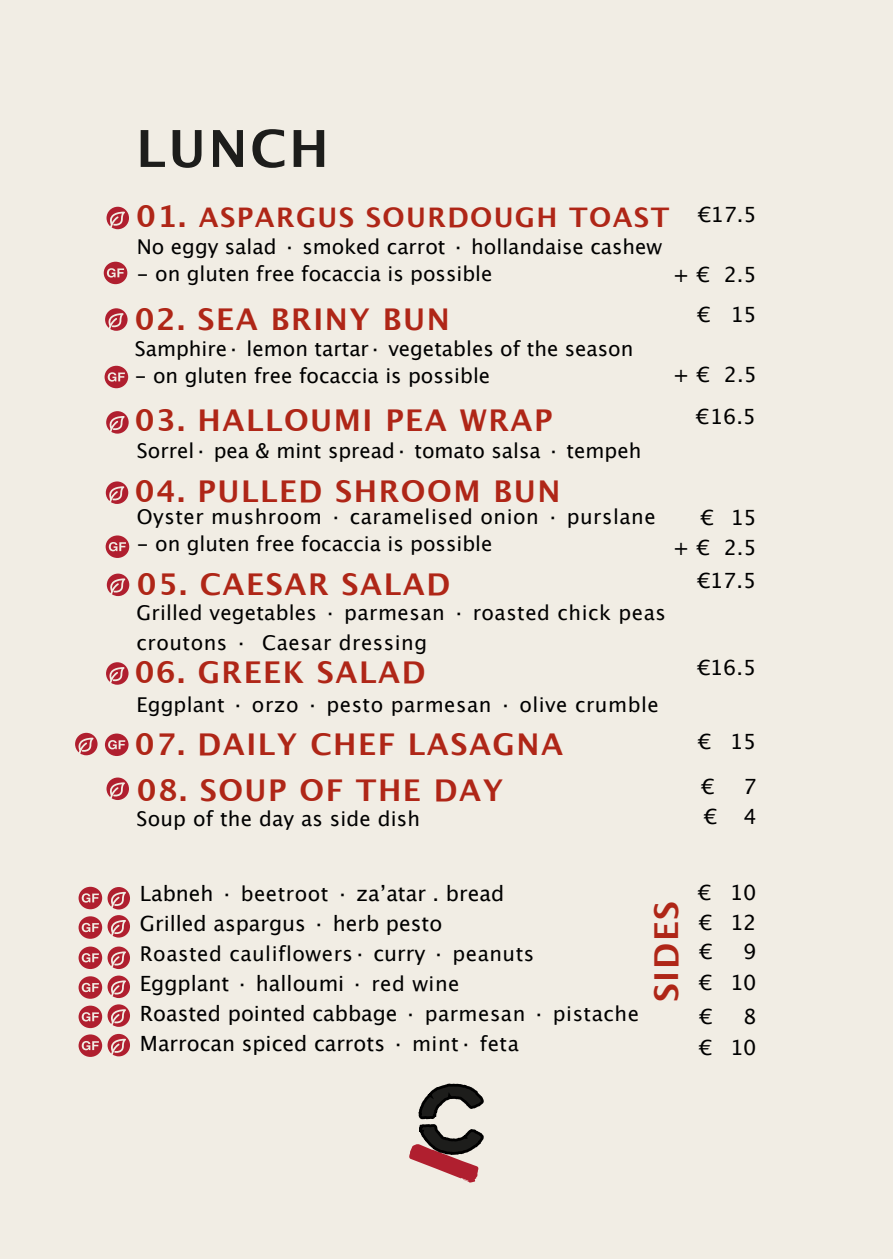
<style>
.page{position:relative;width:893px;height:1259px;background:#f1ede4}
.page>*{position:absolute;margin:0;border:0;box-sizing:border-box;transform-origin:0 0}
.t1{font:700 51px "Lucida Grande";letter-spacing:.05em;color:#1d1d1b}
.t2{font:700 33px "Lucida Grande";letter-spacing:.05em;color:#af2617}
.t3{font:700 30px "Lucida Grande";letter-spacing:.05em;color:#af2617}
.t4{font:700 27px "Lucida Grande";letter-spacing:.05em;color:#af2617}
.t5{font:21px/30px "Lucida Grande";color:#000}
.t6{font:20.4px "Lucida Grande";color:#000}
.t7{font:20.4px/30px "Lucida Grande";letter-spacing:.025em;color:#000}
.s1{font-size:30px}
.s2{font-size:20.4px}
.s3{font-size:21px}
</style>
<div class="page">
<svg style="left:105px;top:308px;width:23px;height:23px"></svg>
<svg style="left:107px;top:207px;width:22px;height:22px"></svg>
<svg style="left:106px;top:481px;width:22px;height:23px"></svg>
<svg style="left:107px;top:573px;width:22px;height:23px"></svg>
<svg style="left:106px;top:662px;width:23px;height:23px"></svg>
<svg style="left:75px;top:733px;width:23px;height:22px"></svg>
<svg style="left:106px;top:411px;width:23px;height:22px"></svg>
<svg style="left:108px;top:887px;width:22px;height:22px"></svg>
<svg style="left:108px;top:915px;width:22px;height:22px"></svg>
<svg style="left:106px;top:777px;width:23px;height:23px"></svg>
<svg style="left:108px;top:946px;width:22px;height:23px"></svg>
<svg style="left:108px;top:1034px;width:22px;height:22px"></svg>
<svg style="left:104px;top:262px;width:23px;height:22px"></svg>
<svg style="left:106px;top:535px;width:23px;height:23px"></svg>
<svg style="left:105px;top:733px;width:24px;height:23px"></svg>
<svg style="left:105px;top:366px;width:23px;height:22px"></svg>
<svg style="left:79px;top:946px;width:23px;height:23px"></svg>
<svg style="left:79px;top:916px;width:23px;height:23px"></svg>
<svg style="left:79px;top:887px;width:23px;height:22px"></svg>
<svg style="left:79px;top:1034px;width:23px;height:23px"></svg>
<svg style="left:79px;top:975px;width:51px;height:53px"></svg>
<svg style="left:409px;top:1083px;width:75px;height:99px"></svg>
<h1 class="t1" style="left:136px;top:127px;width:194px">LUNCH</h1>
<h3 class="t4" style="left:136px;top:206px;width:535px"><span class="s1">01.</span> ASPARGUS SOURDOUGH TOAST</h3>
<p class="t5" style="left:698px;top:201px;width:60px">€17.5</p>
<p class="t6" style="left:137px;top:238px;width:527px">No eggy salad ∙ smoked carrot ∙ hollandaise cashew</p>
<p class="t6" style="left:137px;top:265px;width:357px">- on gluten free focaccia is possible</p>
<h3 class="t3" style="left:135px;top:306px;width:317px">02. SEA BRINY BUN</h3>
<p class="t6" style="left:135px;top:340px;width:500px">Samphire∙ lemon tartar∙ vegetables of the season</p>
<p class="t6" style="left:135px;top:367px;width:357px">- on gluten free focaccia is possible</p>
<h3 class="t3" style="left:135px;top:408px;width:419px">03. HALLOUMI PEA WRAP</h3>
<p class="t6" style="left:137px;top:442px;width:506px">Sorrel∙ pea &amp; mint spread∙ tomato salsa ∙ tempeh</p>
<h3 class="t3" style="left:135px;top:479px;width:427px">04. PULLED SHROOM BUN</h3>
<p class="t7" style="left:137px;top:503px;width:520px">Oyster mushroom ∙ caramelised onion ∙ purslane</p>
<p class="t6" style="left:137px;top:535px;width:357px">- on gluten free focaccia is possible</p>
<h3 class="t3" style="left:137px;top:571px;width:315px">05. CAESAR SALAD</h3>
<p class="t7" style="left:137px;top:599px;width:531px">Grilled vegetables ∙ parmesan ∙ roasted chick peas croutons ∙ Caesar dressing</p>
<h3 class="t3" style="left:135px;top:659px;width:292px">06. GREEK SALAD</h3>
<p class="t7" style="left:137px;top:691px;width:524px">Eggplant ∙ orzo ∙ pesto parmesan ∙ olive crumble</p>
<h3 class="t3" style="left:135px;top:731px;width:430px">07. DAILY CHEF LASAGNA</h3>
<h3 class="t3" style="left:137px;top:777px;width:368px">08. SOUP OF THE DAY</h3>
<p class="t6" style="left:137px;top:809px;width:285px">Soup of the day as side dish</p>
<p class="t5" style="left:673px;top:261px;width:86px">+ € 2.5</p>
<p class="t5" style="left:697px;top:301px;width:61px">€ 15</p>
<p class="t5" style="left:673px;top:361px;width:86px">+ € 2.5</p>
<p class="t5" style="left:696px;top:403px;width:62px">€16.5</p>
<p class="t5" style="left:673px;top:504px;width:86px;text-align:right">€ 15<br>+ € 2.5</p>
<p class="t5" style="left:697px;top:566px;width:61px">€17.5</p>
<p class="t5" style="left:697px;top:654px;width:61px">€16.5</p>
<p class="t5" style="left:698px;top:728px;width:60px">€ 15</p>
<p class="t5" style="left:701px;top:773px;width:15px">€</p>
<p class="t5" style="left:744px;top:773px;width:15px">7</p>
<p class="t5" style="left:704px;top:803px;width:15px">€</p>
<p class="t5" style="left:744px;top:803px;width:15px">4</p>
<p class="t5" style="left:140px;top:879px;width:366px">Labneh <span class="s2">∙ beetroot ∙</span> zaʼatar . bread<br>Grilled aspargus <span class="s2">∙</span> herb pesto</p>
<p class="t7" style="left:140px;top:939px;width:396px">Roasted cauliflowers∙ <span class="s3">curry</span> ∙ peanuts</p>
<p class="t5" style="left:140px;top:969px;width:501px">Eggplant <span class="s2">∙</span> halloumi <span class="s2">∙ red wine<br></span>Roasted pointed cabbage <span class="s2">∙ parmesan ∙ pistache<br></span>Marrocan spiced carrots <span class="s2">∙ mint∙ feta</span></p>
<h2 class="t2" style="left:652px;top:1002px;width:103px;rotate:-90deg">SIDES</h2>
<p class="t5" style="left:698px;top:879px;width:60px">€ 10 € 12</p>
<p class="t5" style="left:699px;top:937px;width:15px">€</p>
<p class="t5" style="left:724px;top:880px;width:21px">8.</p>
<p class="t5" style="left:724px;top:910px;width:35px">8.0</p>
<p class="t5" style="left:697px;top:940px;width:61px">€ 8.0</p>
<p class="t5" style="left:724px;top:970px;width:21px">9.</p>
<p class="t5" style="left:697px;top:1000px;width:61px">€ 8.0</p>
<p class="t5" style="left:690px;top:1030px;width:68px">€ 12.0</p>
<p class="t5" style="left:699px;top:937px;width:59px;line-height:30.9px;text-align:right">9<br>€ 10</p>
<p class="t5" style="left:699px;top:1003px;width:15px">€</p>
<p class="t5" style="left:699px;top:1002px;width:59px;line-height:30.9px;text-align:right">8<br>€ 10</p>
</div>
